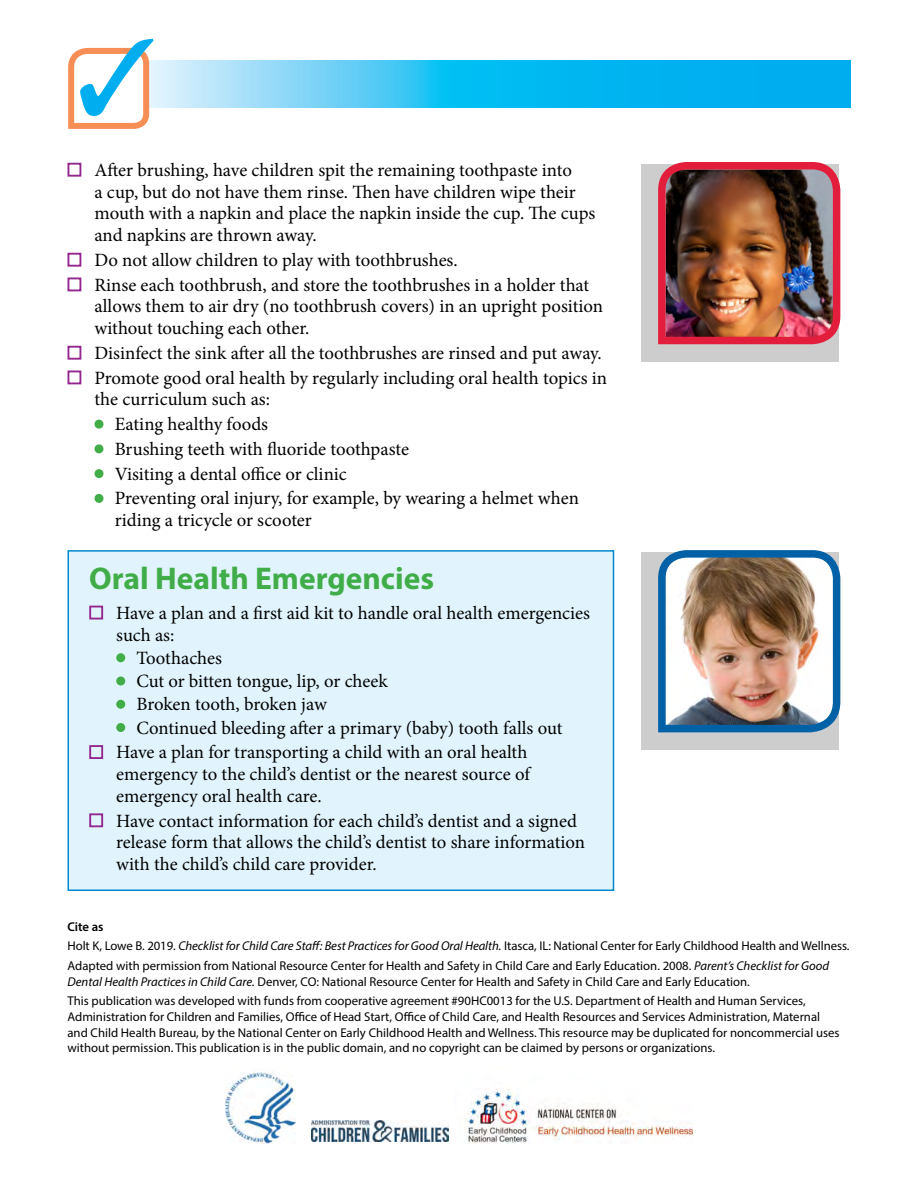
<style>
.page{position:relative;width:918px;height:1188px;background:#fff}
.page>*{position:absolute;margin:0;border:0;box-sizing:border-box;transform-origin:0 0}
.t1{font:700 31.5px "Myriad Pro";color:#41ad49}
.t2{font:18.75px/21.8px "Minion Pro";letter-spacing:-.005em;color:#000}
.t3{font:12.75px/15.8px "Myriad Pro";color:#000}
.t4{font:600 12.75px "Myriad Pro";color:#000}
.s1{font-style:italic}
</style>
<div class="page">
<div style="left:68px;top:551px;width:546px;height:339px;background:#e1f4fd"></div>
<div style="left:68px;top:550px;width:546px;height:341px;border:2px solid #0089cf"></div>
<svg style="left:154px;top:61px;width:696px;height:47px;background:#37c3f3"></svg>
<div style="left:68px;top:163px;width:13px;height:14px;border:2px solid #93268f"></div>
<div style="left:68px;top:253px;width:13px;height:14px;border:2px solid #93268f"></div>
<div style="left:68px;top:278px;width:13px;height:13px;border:2px solid #93268f"></div>
<div style="left:68px;top:346px;width:13px;height:14px;border:2px solid #93268f"></div>
<div style="left:68px;top:371px;width:13px;height:13px;border:2px solid #93268f"></div>
<div style="left:95px;top:420px;width:8px;height:9px;background:#41ad49;border-radius:50%"></div>
<div style="left:95px;top:444px;width:8px;height:9px;background:#41ad49;border-radius:50%"></div>
<div style="left:95px;top:469px;width:8px;height:9px;background:#41ad49;border-radius:50%"></div>
<div style="left:95px;top:494px;width:8px;height:9px;background:#41ad49;border-radius:50%"></div>
<div style="left:641px;top:164px;width:197px;height:197px;background:#cdcdcd"></div>
<img style="left:658px;top:162px;width:183px;height:186px">
<div style="left:89px;top:606px;width:14px;height:14px;border:2px solid #93268f"></div>
<div style="left:116px;top:653px;width:9px;height:9px;background:#41ad49;border-radius:50%"></div>
<div style="left:116px;top:677px;width:9px;height:9px;background:#41ad49;border-radius:50%"></div>
<div style="left:116px;top:700px;width:9px;height:9px;background:#41ad49;border-radius:50%"></div>
<div style="left:116px;top:723px;width:9px;height:9px;background:#41ad49;border-radius:50%"></div>
<div style="left:89px;top:745px;width:14px;height:14px;border:2px solid #93268f"></div>
<div style="left:89px;top:813px;width:14px;height:14px;border:2px solid #93268f"></div>
<div style="left:641px;top:552px;width:197px;height:198px;background:#cdcdcd"></div>
<img style="left:658px;top:550px;width:183px;height:186px">
<img style="left:225px;top:1072px;width:71px;height:71px">
<img style="left:312px;top:1120px;width:137px;height:22px">
<img style="left:464px;top:1088px;width:229px;height:55px">
<svg style="left:68px;top:47px;width:86px;height:82px"></svg>
<p class="t2" style="left:94px;top:159px;width:502px">Afer brushing, have children spit the remaining toothpaste into<br>a cup, but do not have them rinse. Ten have children wipe their mouth with a napkin and place the napkin inside the cup. Te cups and napkins are thrown away.</p>
<p class="t2" style="left:94px;top:249px;width:365px">Do not allow children to play with toothbrushes.</p>
<p class="t2" style="left:94px;top:274px;width:510px">Rinse each toothbrush, and store the toothbrushes in a holder that allows them to air dry (no toothbrush covers) in an upright position without touching each other.</p>
<p class="t2" style="left:94px;top:342px;width:509px">Disinfect the sink afer all the toothbrushes are rinsed and put away.</p>
<p class="t2" style="left:94px;top:367px;width:514px">Promote good oral health by regularly including oral health topics in the curriculum such as:</p>
<p class="t2" style="left:115px;top:412px;width:466px;line-height:24.8px">Eating healthy foods<br>Brushing teeth with fuoride toothpaste<br>Visiting a dental ofce or clinic<br>Preventing oral injury, for example, by wearing a helmet when</p>
<p class="t2" style="left:115px;top:509px;width:199px">riding a tricycle or scooter</p>
<h1 class="t1" style="left:89px;top:558px;width:346px">Oral Health Emergencies</h1>
<p class="t2" style="left:116px;top:602px;width:475px">Have a plan and a frst aid kit to handle oral health emergencies such as:</p>
<p class="t2" style="left:136px;top:647px;width:87px">Toothaches</p>
<p class="t2" style="left:136px;top:670px;width:253px">Cut or bitten tongue, lip, or cheek</p>
<p class="t2" style="left:136px;top:693px;width:192px">Broken tooth, broken jaw</p>
<p class="t2" style="left:136px;top:717px;width:428px">Continued bleeding afer a primary (baby) tooth falls out</p>
<p class="t2" style="left:116px;top:741px;width:417px">Have a plan for transporting a child with an oral health emergency to the child’s dentist or the nearest source of emergency oral health care.</p>
<p class="t2" style="left:116px;top:810px;width:470px">Have contact information for each child’s dentist and a signed release form that allows the child’s dentist to share information with the child’s child care provider.</p>
<h2 class="t4" style="left:68px;top:919px;width:38px">Cite as</h2>
<p class="t3" style="left:68px;top:938px;width:784px">Holt K, Lowe B. 2019. <span class="s1">Checklist for Child Care Staf: Best Practices for Good Oral Health.</span> Itasca, IL: National Center for Early Childhood Health and Wellness.</p>
<p class="t3" style="left:68px;top:958px;width:763px">Adapted with permission from National Resource Center for Health and Safety in Child Care and Early Education. 2008. <span class="s1">Parent’s Checklist for Good<br>Dental Health Practices in Child Care.</span> Denver, CO: National Resource Center for Health and Safety in Child Care and Early Education.</p>
<p class="t3" style="left:68px;top:993px;width:740px">This publication was developed with funds from cooperative agreement #90HC0013 for the U.S. Department of Health and Human Services,</p>
<p class="t3" style="left:68px;top:1009px;width:774px">Administration for Children and Families, Ofce of Head Start, Ofce of Child Care, and Health Resources and Services Administration, Maternal and Child Health Bureau, by the National Center on Early Childhood Health and Wellness. This resource may be duplicated for noncommercial uses without permission. This publication is in the public domain, and no copyright can be claimed by persons or organizations.</p>
</div>
